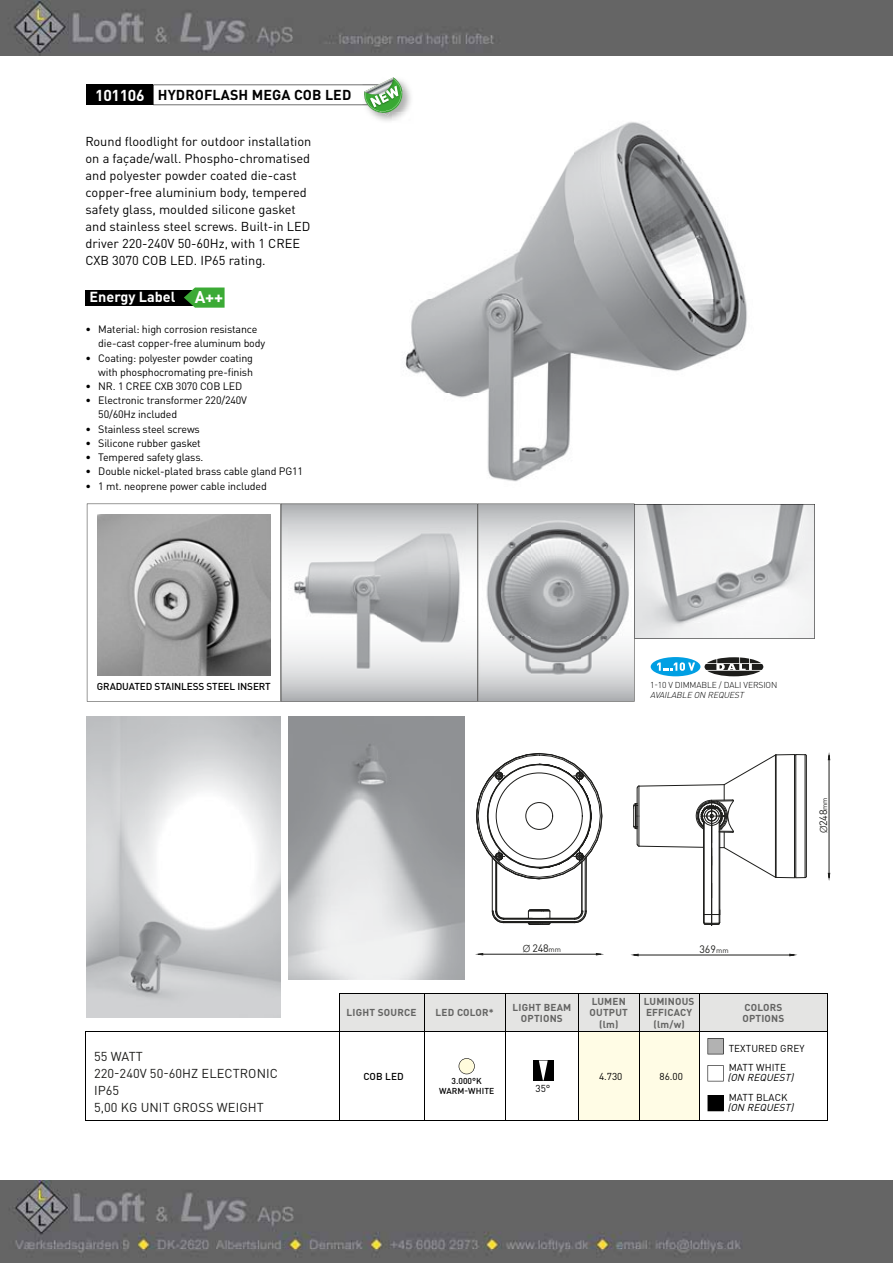
<style>
.page{position:relative;width:893px;height:1263px;background:#fff}
.page>*{position:absolute;margin:0;border:0;box-sizing:border-box;transform-origin:0 0}
.t1{font:700 14.4px "DINOT";color:#fff}
.t2{font:700 14.25px "DINOT";letter-spacing:.01em;color:#000}
.t3{font:12.75px/17.1px "DINOT";color:#000}
.t4{font:12.75px/17.1px "DINOT";letter-spacing:.01em;color:#1d1d1b}
.t5{font:10.65px/14.2px "DINOT";letter-spacing:-.015em;color:#000}
.t6{font:10.65px "DINOT";letter-spacing:-.02em;color:#1d1d1b}
.t7{font:700 9.9px/11.4px "DINOT";letter-spacing:.02em;color:#646463;text-align:center}
.t8{font:9.9px/20px "DINOT";letter-spacing:.01em;color:#000}
.t9{font:500 9.9px "DINOT";letter-spacing:-.01em;color:#000}
.t10{font:italic 9.9px "DINOT";color:#000}
.t11{font:300 8.55px "DINOT";letter-spacing:-.01em;color:#000}
.t12{font:italic 300 8.55px "DINOT";color:#000}
.t13{font:500 8.55px/9.9px "DINOT";letter-spacing:.01em;color:#000;text-align:center}
.s1{font-size:15.6px;color:#fff}
.s2{font-size:16.8px}
.s3{font-family:"Helvetica";font-weight:300;font-size:9.75px}
.s4{font-size:7.05px}
</style>
<div class="page">
<img style="left:0;top:0;width:893px;height:55px">
<img style="left:0;top:1180px;width:893px;height:83px">
<div style="left:87px;top:85px;width:66px;height:20px;background:#000"></div>
<div style="left:86px;top:290px;width:116px;height:15px;background:#000"></div>
<svg style="left:184px;top:287px;width:41px;height:21px"></svg>
<img style="left:374px;top:83px;width:37px;height:38px">
<svg style="left:153px;top:77px;width:252px;height:39px"></svg>
<img style="left:405px;top:122px;width:342px;height:360px">
<img style="left:393px;top:112px;width:20px;height:12px">
<img style="left:87px;top:716px;width:194px;height:301px">
<img style="left:289px;top:716px;width:176px;height:263px">
<hr style="left:827px;top:993px;width:1px;height:39px;background:#000">
<hr style="left:827px;top:1032px;width:1px;height:88px;background:#000">
<hr style="left:86px;top:1120px;width:742px;height:1px;background:#000">
<hr style="left:86px;top:1032px;width:1px;height:88px;background:#000">
<hr style="left:86px;top:1032px;width:253px;height:1px;background:#000">
<svg style="left:339px;top:993px;width:488px;height:127px"></svg>
<hr style="left:829px;top:757px;width:1px;height:119px;background:#1d1d1b">
<svg style="left:828px;top:873px;width:2px;height:8px"></svg>
<svg style="left:828px;top:752px;width:2px;height:8px"></svg>
<hr style="left:480px;top:954px;width:119px;height:1px;background:#1d1d1b">
<svg style="left:596px;top:953px;width:8px;height:2px"></svg>
<hr style="left:635px;top:955px;width:158px;height:1px;background:#1d1d1b">
<svg style="left:789px;top:954px;width:8px;height:2px"></svg>
<svg style="left:631px;top:954px;width:8px;height:2px"></svg>
<hr style="left:703px;top:821px;width:1px;height:93px;background:#1d1d1b">
<hr style="left:704px;top:822px;width:1px;height:92px;background:#1d1d1b">
<hr style="left:719px;top:821px;width:1px;height:93px;background:#1d1d1b">
<hr style="left:711px;top:825px;width:1px;height:89px;background:#1d1d1b">
<svg style="left:633px;top:754px;width:174px;height:124px"></svg>
<svg style="left:703px;top:910px;width:17px;height:15px"></svg>
<hr style="left:495px;top:861px;width:1px;height:51px;background:#1d1d1b">
<hr style="left:496px;top:862px;width:1px;height:49px;background:#1d1d1b">
<hr style="left:492px;top:857px;width:1px;height:54px;background:#1d1d1b">
<hr style="left:585px;top:858px;width:1px;height:53px;background:#1d1d1b">
<hr style="left:582px;top:862px;width:1px;height:49px;background:#1d1d1b">
<hr style="left:581px;top:862px;width:1px;height:49px;background:#1d1d1b">
<hr style="left:586px;top:857px;width:1px;height:54px;background:#1d1d1b">
<svg style="left:492px;top:910px;width:95px;height:15px"></svg>
<svg style="left:476px;top:753px;width:126px;height:126px"></svg>
<svg style="left:87px;top:504px;width:728px;height:198px"></svg>
<h2 class="t2" style="left:95px;top:86px;width:258px"><span class="s1">101106</span> HYDROFLASH MEGA COB LED</h2>
<p class="t3" style="left:86px;top:132px;width:227px">Round floodlight for outdoor installation on a façade/wall. Phospho-chromatised and polyester powder coated die-cast copper-free aluminium body, tempered safety glass, moulded silicone gasket and stainless steel screws. Built-in LED driver 220-240V 50-60Hz, with 1 CREE CXB 3070 COB LED. IP65 rating.</p>
<h1 class="t1" style="left:90px;top:288px;width:135px">Energy Label <span class="s2">A++</span></h1>
<p class="t5" style="left:98px;top:322px;width:168px;text-indent:-13px">• Material: high corrosion resistance die-cast copper-free aluminum body</p>
<p class="t5" style="left:86px;top:350px;width:169px;text-align:right">• Coating: polyester powder coating with phosphocromating pre-finish</p>
<p class="t5" style="left:86px;top:379px;width:158px">• NR. 1 CREE CXB 3070 COB LED</p>
<p class="t5" style="left:98px;top:393px;width:150px;text-indent:-13px">• Electronic transformer 220/240V<br>50/60Hz included</p>
<p class="t5" style="left:86px;top:421px;width:116px">• Stainless steel screws</p>
<p class="t5" style="left:86px;top:436px;width:117px">• Silicone rubber gasket</p>
<p class="t5" style="left:86px;top:450px;width:119px">• Tempered safety glass.</p>
<p class="t5" style="left:86px;top:464px;width:219px">• Double nickel-plated brass cable gland PG11</p>
<p class="t5" style="left:86px;top:478px;width:183px">• 1 mt. neoprene power cable included</p>
<p class="t9" style="left:97px;top:680px;width:175px">GRADUATED STAINLESS STEEL INSERT</p>
<p class="t11" style="left:650px;top:679px;width:129px">1-10 V DIMMABLE / DALI VERSION</p>
<p class="t12" style="left:650px;top:689px;width:97px">AVAILABLE ON REQUEST</p>
<p class="t6" style="left:817px;top:833px;width:37px;rotate:-90deg"><span class="s3">Ø</span>248<span class="s4">mm</span></p>
<p class="t4" style="left:94px;top:1048px;width:186px">55 WATT<br>220-240V 50-60HZ ELECTRONIC<br>IP65<br>5,00 KG UNIT GROSS WEIGHT</p>
<p class="t6" style="left:523px;top:942px;width:40px"><span class="s3">Ø</span> 248<span class="s4">mm</span></p>
<p class="t6" style="left:699px;top:942px;width:31px">369<span class="s4">mm</span></p>
<p class="t7" style="left:347px;top:1007px;width:71px">LIGHT SOURCE</p>
<p class="t7" style="left:436px;top:1007px;width:60px">LED COLOR*</p>
<p class="t7" style="left:512px;top:1001px;width:60px">LIGHT BEAM<br>OPTIONS</p>
<p class="t7" style="left:590px;top:995px;width:40px">LUMEN<br>OUTPUT (lm)</p>
<p class="t7" style="left:644px;top:995px;width:52px">LUMINOUS<br>EFFICACY (lm/w)</p>
<p class="t7" style="left:742px;top:1001px;width:43px;text-align:left">COLORS<br>OPTIONS</p>
<p class="t9" style="left:363px;top:1070px;width:42px">COB LED</p>
<p class="t13" style="left:439px;top:1076px;width:57px">3.000°K<br>WARM-WHITE</p>
<p class="t8" style="left:536px;top:1078px;width:17px">35°</p>
<p class="t8" style="left:599px;top:1066px;width:25px">4.730</p>
<p class="t8" style="left:659px;top:1066px;width:25px">86.00</p>
<p class="t8" style="left:729px;top:1038px;width:77px">TEXTURED GREY<br>MATT WHITE</p>
<p class="t10" style="left:727px;top:1072px;width:70px">(ON REQUEST)</p>
<p class="t8" style="left:729px;top:1087px;width:60px">MATT BLACK</p>
<p class="t10" style="left:727px;top:1101px;width:70px">(ON REQUEST)</p>
</div>
